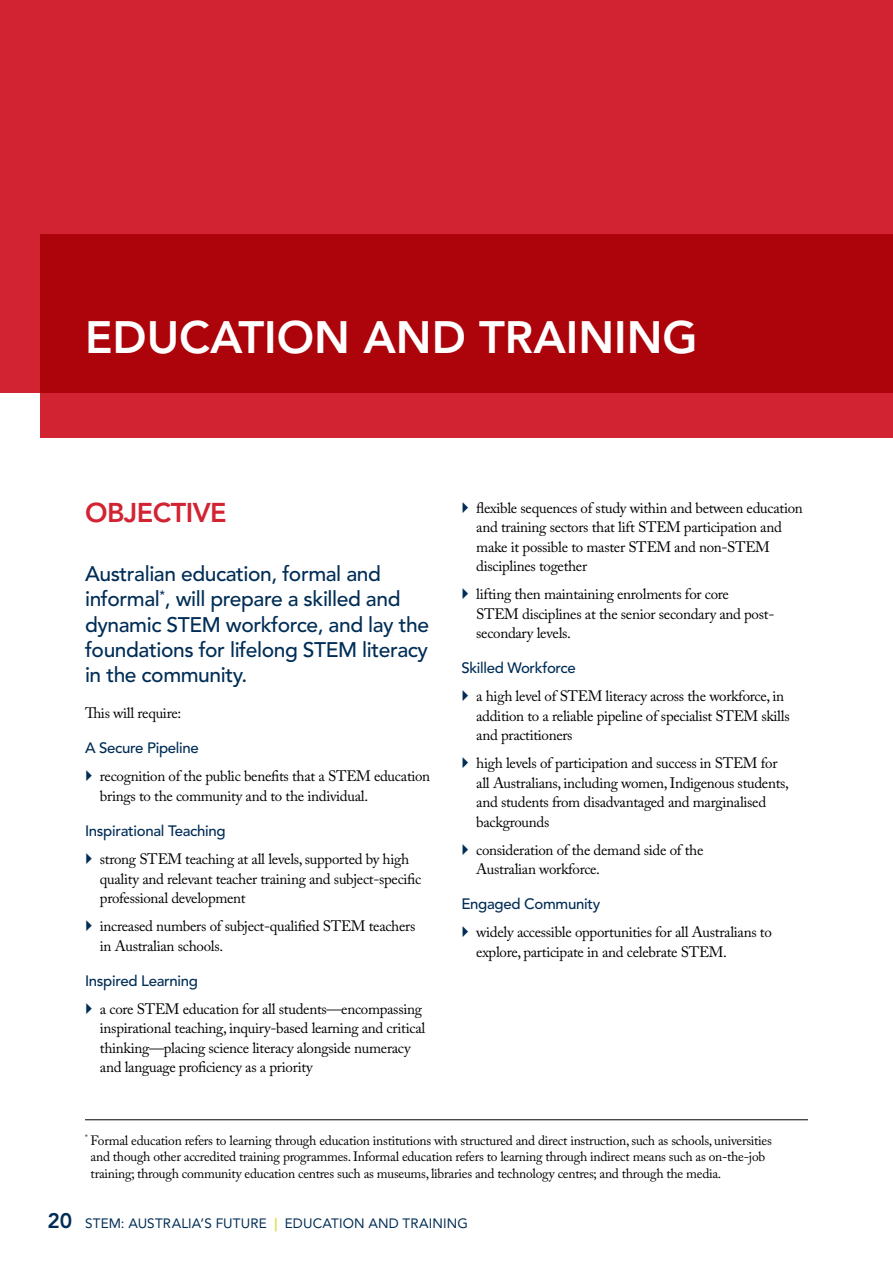
<style>
.page{position:relative;width:893px;height:1263px;background:#fff}
.page>*{position:absolute;margin:0;border:0;box-sizing:border-box;transform-origin:0 0}
.t1{font:800 45px "Avenir LT Std";color:#fff}
.t2{font:800 27px "Avenir LT Std";letter-spacing:-.02em;color:#d22333}
.t3{font:500 21px/25.2px "Avenir LT Std";letter-spacing:-.02em;color:#002d56}
.t4{font:15px/19.5px "Adobe Caslon Pro";letter-spacing:-.02em;color:#000}
.t5{font:500 15px "Avenir LT Std";color:#002d56}
.t6{font:13.5px/16.5px "Adobe Caslon Pro";letter-spacing:-.02em;color:#000}
.t7{font:13.5px "Avenir LT Std";letter-spacing:.01em;color:#002d56}
.s1{font-weight:800;font-size:21px}
.s2{font-weight:800;color:#d6e03d}
</style>
<div class="page">
<div style="left:0;top:0;width:893px;height:392px;background:#d22333"></div>
<svg style="left:40px;top:234px;width:853px;height:203px;background:#b40a12"></svg>
<hr style="left:85px;top:1119px;width:723px;height:1px;background:#000">
<h1 class="t1" style="left:238px;top:310px;width:54px">TION</h1>
<h1 class="t1" style="left:363px;top:310px;width:35px">AND</h1>
<h1 class="t1" style="left:479px;top:310px;width:83px">TRAINING</h1>
<h1 class="t1" style="left:85px;top:310px;width:61px">EDUCA</h1>
<h2 class="t2" style="left:85px;top:497px;width:143px">OBJECTIVE</h2>
<h3 class="t3" style="left:85px;top:562px;width:317px">Australian education, formal and informal<sup>*</sup>, will prepare a skilled and dynamic STEM</h3>
<h3 class="t3" style="left:85px;top:612px;width:346px;text-indent:141px">workforce, and lay the foundations for lifelong STEM</h3>
<h3 class="t3" style="left:362px;top:637px;width:67px">literacy</h3>
<h3 class="t3" style="left:85px;top:663px;width:164px">in the community.</h3>
<p class="t4" style="left:85px;top:703px;width:98px">This will require:</p>
<p class="t5" style="left:85px;top:740px;width:115px">A Secure Pipeline</p>
<p class="t4" style="left:100px;top:766px;width:332px">recognition of the public benefits that a STEM education brings to the community and to the individual.</p>
<p class="t5" style="left:85px;top:822px;width:142px">I nspirational Teaching</p>
<p class="t4" style="left:100px;top:849px;width:323px">strong STEM teaching at all levels, supported by high quality and relevant teacher training and subject-specific professional development</p>
<p class="t4" style="left:100px;top:916px;width:317px">increased numbers of subject-qualified STEM teachers in Australian schools.</p>
<p class="t5" style="left:85px;top:972px;width:114px">I nspired Learning</p>
<p class="t4" style="left:100px;top:998px;width:327px">a core STEM education for all students—encompassing inspirational teaching, inquiry-based learning and critical thinking—placing science literacy alongside numeracy and language proficiency as a priority</p>
<p class="t4" style="left:476px;top:498px;width:328px">flexible sequences of study within and between education and training sectors that lift STEM participation and make it possible to master STEM and non-STEM disciplines together</p>
<p class="t4" style="left:476px;top:584px;width:300px">lifting then maintaining enrolments for core<br>STEM disciplines at the senior secondary and post&shy;secondary levels.</p>
<p class="t5" style="left:461px;top:659px;width:116px">Skilled Workforce</p>
<p class="t4" style="left:476px;top:686px;width:315px">a high level of STEM literacy across the workforce, in addition to a reliable pipeline of specialist STEM skills and practitioners</p>
<p class="t4" style="left:476px;top:753px;width:314px">high levels of participation and success in STEM for all Australians, including women, Indigenous students, and students from disadvantaged and marginalised backgrounds</p>
<p class="t4" style="left:476px;top:840px;width:229px">consideration of the demand side of the<br>Australian workforce.</p>
<p class="t5" style="left:461px;top:895px;width:140px">Engaged Community</p>
<p class="t4" style="left:476px;top:922px;width:297px">widely accessible opportunities for all Australians to explore, participate in and celebrate STEM.</p>
<p class="t6" style="left:91px;top:1132px;width:683px;text-indent:-6px"><sup>*</sup> Formal education refers to learning through education institutions with structured and direct instruction, such as schools, universities and though other accredited training programmes. Informal education refers to learning through indirect means such as on-the-job training; through community education centres such as museums, libraries and technology centres; and through the media.</p>
<p class="t7" style="left:48px;top:1216px;width:422px"><span class="s1">20</span> STEM: AUSTRALIA’S FUTURE <span class="s2">|</span> EDU CATI ON AND TRAI NI NG</p>
</div>
